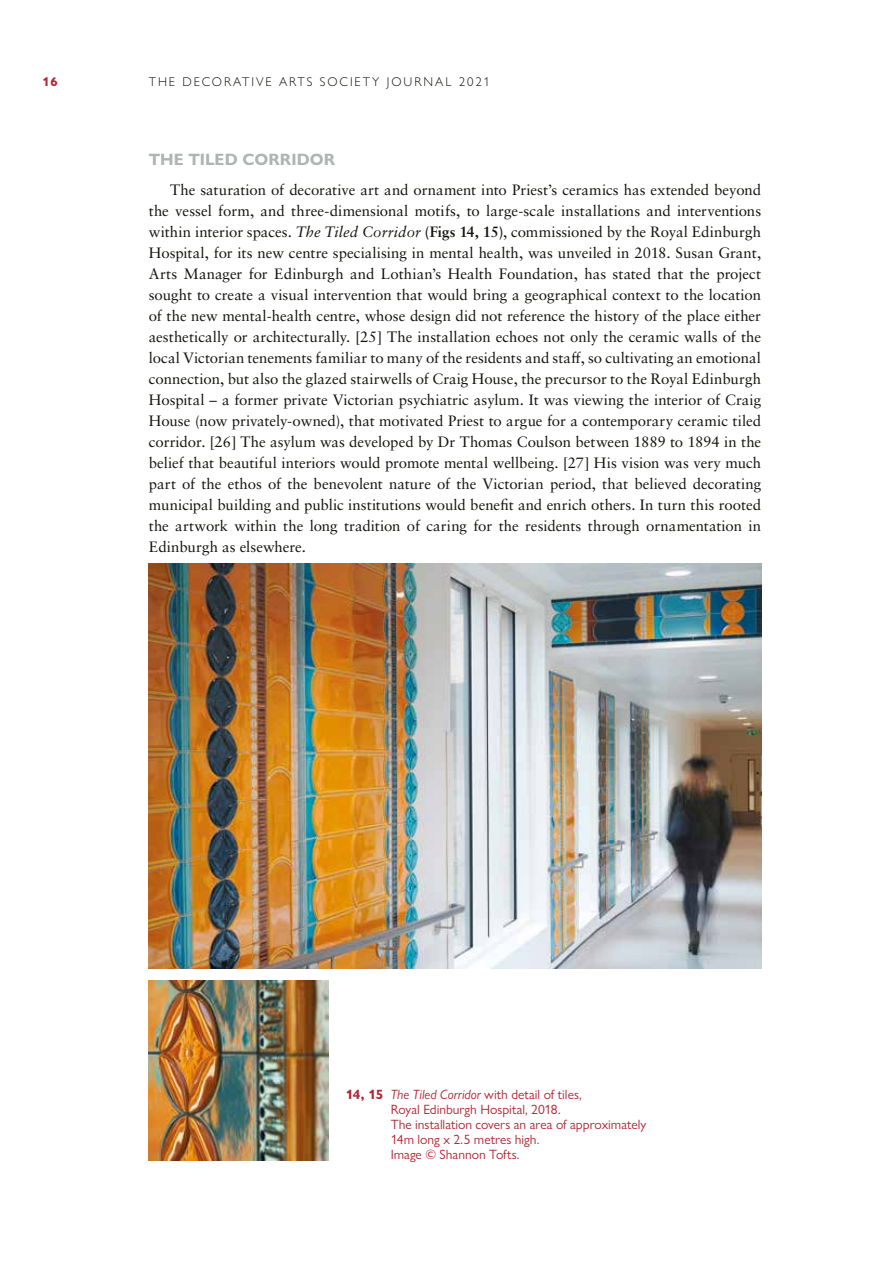
<style>
.page{position:relative;width:893px;height:1263px;background:#fff}
.page>*{position:absolute;margin:0;border:0;box-sizing:border-box;transform-origin:0 0}
.t1{font:700 16.5px "Gill Sans Nova";color:#b1b4b4}
.t2{font:15px/21px "Sabon LT Pro";color:#12120d;text-align:justify}
.t3{font:13.5px/15px "Gill Sans Nova";color:#b22536}
.t4{font:300 12.75px "Gill Sans Nova";letter-spacing:.15em;color:#12120d}
.t5{font:700 12.75px "Gill Sans Nova";color:#b22536}
.s1{font-style:italic}
.s2{font-weight:700}
</style>
<div class="page">
<img style="left:149px;top:564px;width:612px;height:404px">
<img style="left:149px;top:980px;width:180px;height:180px">
<p class="t5" style="left:43px;top:74px;width:17px">16</p>
<p class="t4" style="left:149px;top:74px;width:343px">THE DECORATIVE ARTS SOCIETY JOURNAL 2021</p>
<p class="t1" style="left:149px;top:149px;width:188px">THE TILED CORRIDOR</p>
<p class="t2" style="left:149px;top:178px;width:614px;text-indent:21px">The saturation of decorative art and ornament into Priest’s ceramics has extended beyond the vessel form, and three-dimensional motifs, to large-scale installations and interventions within interior spaces. <span class="s1">The Tiled Corridor</span> <span class="s2">(Figs 14, 15)</span>, commissioned by the Royal Edinburgh Hospital, for its new centre specialising in mental health, was unveiled in 2018. Susan Grant, Arts Manager for Edinburgh and Lothian’s Health Foundation, has stated that the project sought to create a visual intervention that would bring a geographical context to the location of the new mental-health centre, whose design did not reference the history of the place either aesthetically or architecturally. [25] The installation echoes not only the ceramic walls of the local Victorian tenements familiar to many of the residents and staff, so cultivating an emotional connection, but also the glazed stairwells of Craig House, the precursor to the Royal Edinburgh Hospital – a former private Victorian psychiatric asylum. It was viewing the interior of Craig House (now privately-owned), that motivated Priest to argue for a contemporary ceramic tiled corridor. [26] The asylum was developed by Dr Thomas Coulson between 1889 to 1894 in the belief that beautiful interiors would promote mental wellbeing. [27] His vision was very much part of the ethos of the benevolent nature of the Victorian period, that believed decorating municipal building and public institutions would benefit and enrich others. In turn this rooted the artwork within the long tradition of caring for the residents through ornamentation in Edinburgh as elsewhere.</p>
<p class="t3" style="left:391px;top:1087px;width:257px;text-indent:-45px"><span class="s2">14, 15</span> <span class="s1">The Tiled Corridor</span> with detail of tiles,<br>Royal Edinburgh Hospital, 2018.<br>The installation covers an area of approximately 14m long x 2.5 metres high.<br>Image © Shannon Tofts.</p>
</div>
